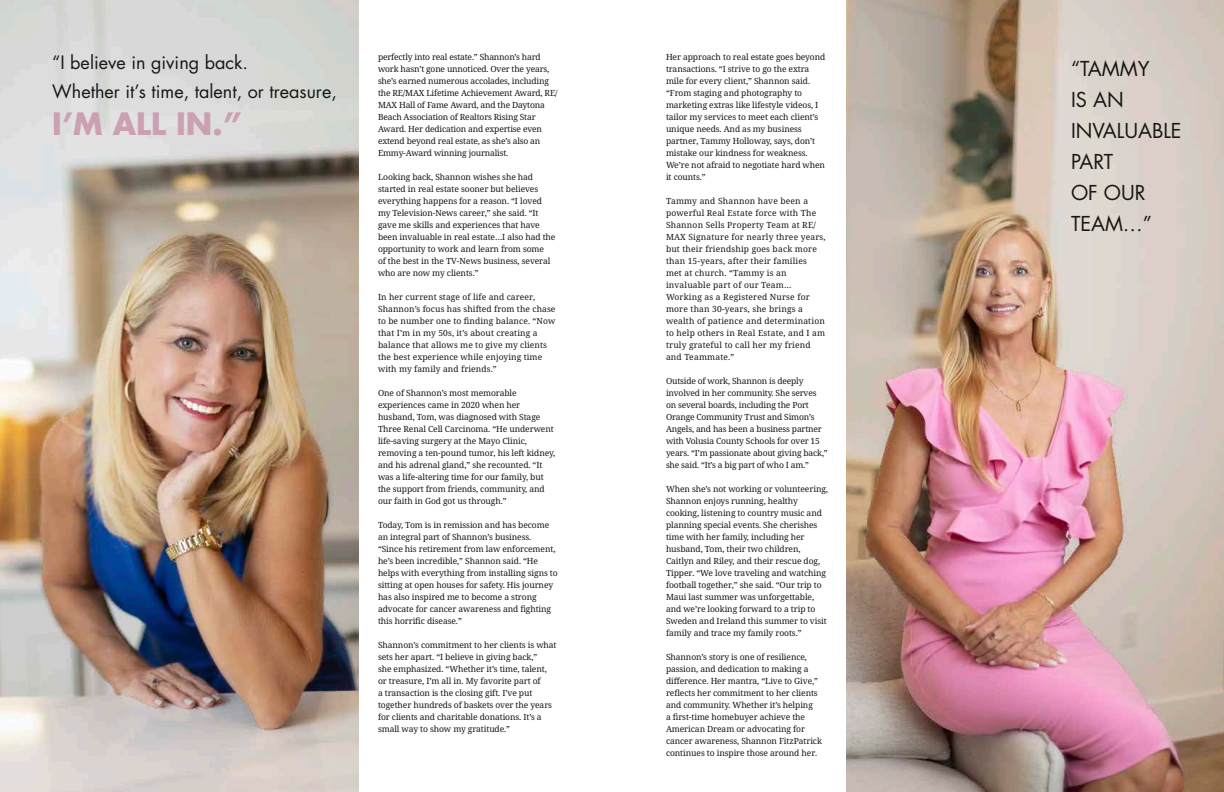
<style>
.page{position:relative;width:1224px;height:792px;background:#fff}
.page>*{position:absolute;margin:0;border:0;box-sizing:border-box;transform-origin:0 0}
.t1{font:700 30px "Futura Std";color:#caa0b2}
.t2{font:20px/31px "Futura Std";color:#171713}
.t3{font:18px/29px "Futura Std";color:#171713}
.t4{font:8.5px/12px "Avrile Serif";letter-spacing:-.01em;color:#171713}
.t5{font:8.5px/12px "Avrile Serif";letter-spacing:.02em;color:#171713}
.t6{font:8.5px/12px "Avrile Serif";letter-spacing:.01em;color:#171713}
</style>
<div class="page">
<img style="left:0;top:0;width:359px;height:792px">
<img style="left:846px;top:0;width:378px;height:792px">
<h3 class="t3" style="left:52px;top:48px;width:286px">“I believe in giving back.<br>Whether it’s time, talent, or treasure,</h3>
<h1 class="t1" style="left:52px;top:104px;width:191px">I’M ALL IN.”</h1>
<p class="t4" style="left:378px;top:51px;width:181px">perfectly into real estate.” Shannon’s hard work hasn’t gone unnoticed. Over the years, she’s earned numerous accolades, including the RE/MAX Lifetime Achievement Award, RE/ MAX Hall of Fame Award, and the Daytona Beach Association of Realtors Rising Star Award. Her dedication and expertise even extend beyond real estate, as she’s also an Emmy-Award winning journalist.</p>
<p class="t4" style="left:378px;top:171px;width:179px">Looking back, Shannon wishes she had started in real estate sooner but believes everything happens for a reason. “I loved my Television-News career,” she said. “It gave me skills and experiences that have been invaluable in real estate…I also had the opportunity to work and learn from some<br>of the best in the TV-News business, several who are now my clients.”</p>
<p class="t6" style="left:378px;top:291px;width:179px">In her current stage of life and career, Shannon’s focus has shifted from the chase to be number one to finding balance. “Now that I’m in my 50s, it’s about creating a balance that allows me to give my clients the best experience while enjoying time with my family and friends.”</p>
<p class="t4" style="left:378px;top:387px;width:179px">One of Shannon’s most memorable experiences came in 2020 when her husband, Tom, was diagnosed with Stage Three Renal Cell Carcinoma. “He underwent life-saving surgery at the Mayo Clinic, removing a ten-pound tumor, his left kidney, and his adrenal gland,” she recounted. “It was a life-altering time for our family, but the support from friends, community, and our faith in God got us through.”</p>
<p class="t4" style="left:378px;top:519px;width:181px">Today, Tom is in remission and has become an integral part of Shannon’s business. “Since his retirement from law enforcement, he’s been incredible,” Shannon said. “He helps with everything from installing signs to sitting at open houses for safety. His journey has also inspired me to become a strong advocate for cancer awareness and fighting this horrific disease.”</p>
<p class="t4" style="left:378px;top:639px;width:180px">Shannon’s commitment to her clients is what sets her apart. “I believe in giving back,”<br>she emphasized. “Whether it’s time, talent, or treasure, I’m all in. My favorite part of<br>a transaction is the closing gift. I’ve put together hundreds of baskets over the years for clients and charitable donations. It’s a small way to show my gratitude.”</p>
<p class="t4" style="left:666px;top:51px;width:161px">Her approach to real estate goes beyond transactions. “I strive to go the extra mile for every client,” Shannon said. “From staging and photography to marketing extras like lifestyle videos, I tailor my services to meet each client’s unique needs. And as my business partner, Tammy Holloway, says, don’t mistake our kindness for weakness.<br>We’re not afraid to negotiate hard when it counts.”</p>
<p class="t5" style="left:666px;top:195px;width:161px">Tammy and Shannon have been a powerful Real Estate force with The<br>Shannon Sells Property Team at RE/<br>MAX Signature for nearly three years, but their friendship goes back more than 15-years, after their families<br>met at church. “Tammy is an invaluable part of our Team…<br>Working as a Registered Nurse for more than 30-years, she brings a wealth of patience and determination to help others in Real Estate, and I am truly grateful to call her my friend and Teammate.”</p>
<p class="t4" style="left:666px;top:375px;width:163px">Outside of work, Shannon is deeply involved in her community. She serves on several boards, including the Port Orange Community Trust and Simon’s Angels, and has been a business partner with Volusia County Schools for over 15 years. “I’m passionate about giving back,” she said. “It’s a big part of who I am.”</p>
<p class="t4" style="left:666px;top:483px;width:164px">When she’s not working or volunteering, Shannon enjoys running, healthy cooking, listening to country music and planning special events. She cherishes time with her family, including her husband, Tom, their two children, Caitlyn and Riley, and their rescue dog, Tipper. “We love traveling and watching football together,” she said. “Our trip to Maui last summer was unforgettable, and we’re looking forward to a trip to Sweden and Ireland this summer to visit family and trace my family roots.”</p>
<p class="t4" style="left:666px;top:651px;width:158px">Shannon’s story is one of resilience, passion, and dedication to making a difference. Her mantra, “Live to Give,” reflects her commitment to her clients and community. Whether it’s helping<br>a first-time homebuyer achieve the American Dream or advocating for cancer awareness, Shannon FitzPatrick continues to inspire those around her.</p>
<h2 class="t2" style="left:1071px;top:54px;width:112px">“TAMMY<br>IS AN<br>INVALUABLE<br>PART<br>OF OUR<br>TEAM…”</h2>
</div>
